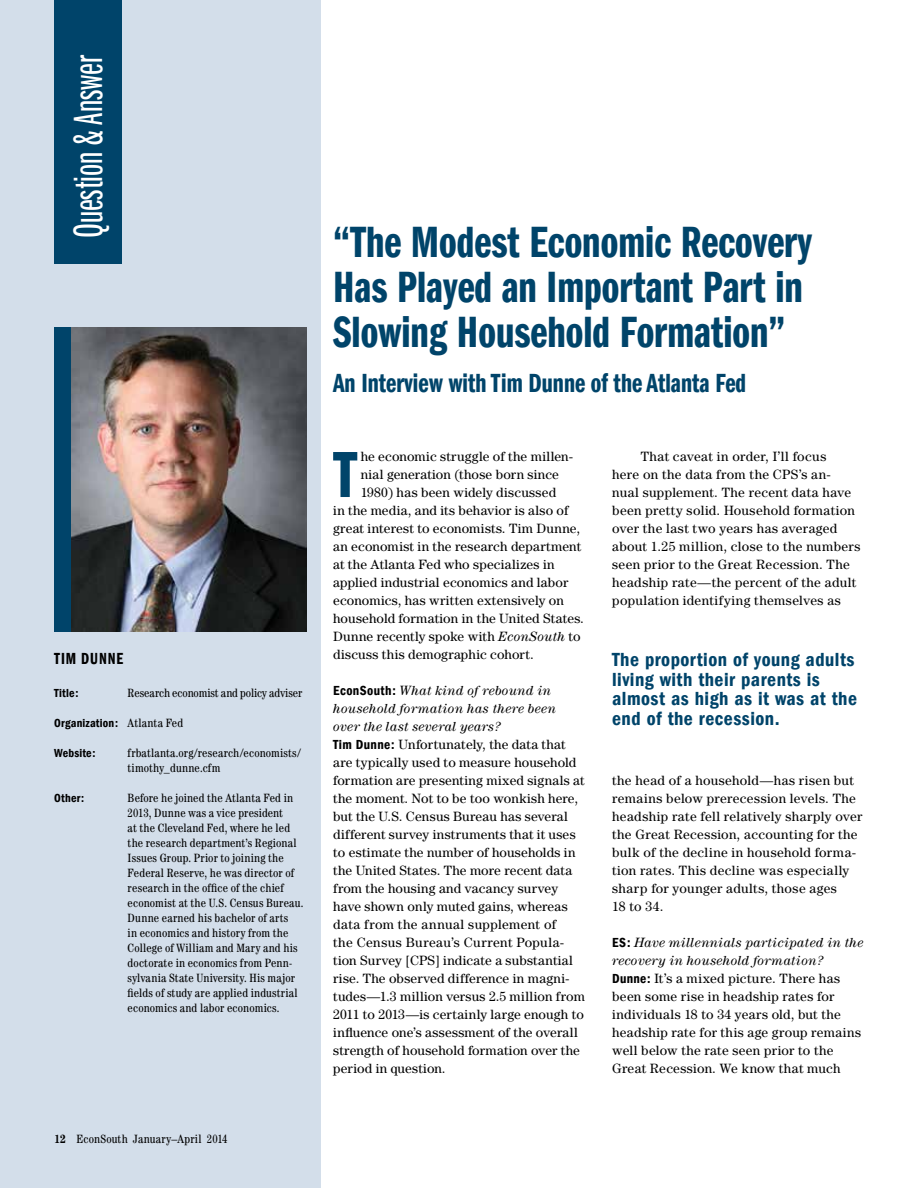
<style>
.page{position:relative;width:918px;height:1188px;background:#fff}
.page>*{position:absolute;margin:0;border:0;box-sizing:border-box;transform-origin:0 0}
.t1{font:67.5px "Franklin Gothic Demi Cmpr";color:#00446a}
.t2{font:45px/45px "Franklin Gothic Demi Cmpr";color:#00446a}
.t3{font:42px "Franklin Gothic Book X Cmpr";color:#fff}
.t4{font:27px "Franklin Gothic Demi Cmpr";color:#00446a}
.t5{font:600 condensed 19.5px/19.5px "Franklin Gothic";letter-spacing:.025em;color:#00446a}
.t6{font:16.5px "Franklin Gothic Demi Cmpr";letter-spacing:.05em;color:#000}
.t7{font:13.5px/18px "Century";letter-spacing:.02em;color:#000}
.t8{font:condensed 12px/15px "Century";letter-spacing:.015em;color:#000}
.t9{font:600 condensed 12px "Franklin Gothic";letter-spacing:.015em;color:#000}
.t10{font:condensed 12px "Century";letter-spacing:-.005em;color:#000}
.s1{font-family:"Century";font-weight:400}
.s2{font-weight:700}
.s3{font-style:italic}
.s4{font-family:"Franklin Gothic";font-weight:600;font-stretch:condensed}
</style>
<div class="page">
<div style="left:0;top:0;width:321px;height:1188px;background:#d3deea"></div>
<div style="left:54px;top:0;width:68px;height:264px;background:#00446a"></div>
<img style="left:70px;top:327px;width:236px;height:304px">
<div style="left:54px;top:327px;width:16px;height:304px;background:#00446a"></div>
<h3 class="t3" style="left:67px;top:238px;width:185px;rotate:-90deg">Question &amp; Answer</h3>
<p class="t6" style="left:54px;top:649px;width:71px">TIM DUNNE</p>
<p class="t9" style="left:54px;top:686px;width:26px">Title:</p>
<p class="t10" style="left:128px;top:685px;width:176px">Research economist and policy adviser</p>
<p class="t9" style="left:54px;top:716px;width:131px">Organization: <span class="s1">Atlanta Fed</span></p>
<p class="t9" style="left:54px;top:746px;width:43px">Website:</p>
<p class="t8" style="left:128px;top:745px;width:175px">frbatlanta.org/research/economists/ timothy_dunne.cfm</p>
<p class="t9" style="left:54px;top:791px;width:31px">Other:</p>
<p class="t8" style="left:128px;top:790px;width:177px">Before he joined the Atlanta Fed in 2013, Dunne was a vice president<br>at the Cleveland Fed, where he led the research department’s Regional Issues Group. Prior to joining the Federal Reserve, he was director of research in the office of the chief economist at the U.S. Census Bureau.<br>Dunne earned his bachelor of arts<br>in economics and history from the College of William and Mary and his doctorate in economics from Penn&shy;sylvania State University. His major fields of study are applied industrial economics and labor economics.</p>
<p class="t8" style="left:54px;top:1132px;width:175px"><span class="s2">12</span> EconSouth January–April 2014</p>
<h2 class="t2" style="left:333px;top:221px;width:480px">“The Modest Economic Recovery<br>Has Played an Important Part in<br>Slowing Household Formation”</h2>
<h3 class="t4" style="left:333px;top:369px;width:415px">An Interview with Tim Dunne of the Atlanta Fed</h3>
<h1 class="t1" style="left:333px;top:438px;width:26px">T</h1>
<p class="t7" style="left:361px;top:447px;width:214px">he economic struggle of the millen-</p>
<p class="t7" style="left:361px;top:465px;width:200px">nial generation (those born since</p>
<p class="t7" style="left:361px;top:483px;width:197px">1980) has been widely discussed</p>
<p class="t7" style="left:333px;top:501px;width:237px">in the media, and its behavior is also of</p>
<p class="t7" style="left:333px;top:519px;width:248px">great interest to economists. Tim Dunne,</p>
<p class="t7" style="left:333px;top:537px;width:250px">an economist in the research department</p>
<p class="t7" style="left:333px;top:555px;width:223px">at the Atlanta Fed who specializes in</p>
<p class="t7" style="left:333px;top:573px;width:237px">applied industrial economics and labor</p>
<p class="t7" style="left:333px;top:591px;width:232px">economics, has written extensively on</p>
<p class="t7" style="left:333px;top:609px;width:252px">household formation in the United States.</p>
<p class="t7" style="left:333px;top:627px;width:249px">Dunne recently spoke with <span class="s3">EconSouth</span> to</p>
<p class="t7" style="left:333px;top:645px;width:202px">discuss this demographic cohort.</p>
<p class="t7" style="left:333px;top:681px;width:253px"><span class="s4">EconSouth:</span> <span class="s3">What kind of rebound in household formation has there been over the last several years?<br></span><span class="s4">Tim Dunne:</span> Unfortunately, the data that are typically used to measure household formation are presenting mixed signals at the moment. Not to be too wonkish here, but the U.S. Census Bureau has several different survey instruments that it uses to estimate the number of households in the United States. The more recent data from the housing and vacancy survey have shown only muted gains, whereas data from the annual supplement of<br>the Census Bureau’s Current Popula&shy;tion Survey [CPS] indicate a substantial rise. The observed difference in magni&shy;tudes—1.3 million versus 2.5 million from 2011 to 2013—is certainly large enough to influence one’s assessment of the overall strength of household formation over the period in question.</p>
<p class="t7" style="left:612px;top:447px;width:250px;text-indent:28px">That caveat in order, I’ll focus<br>here on the data from the CPS’s an&shy;nual supplement. The recent data have been pretty solid. Household formation over the last two years has averaged about 1.25 million, close to the numbers seen prior to the Great Recession. The headship rate—the percent of the adult population identifying themselves as</p>
<h3 class="t5" style="left:612px;top:650px;width:246px">The proportion of young adults living with their parents is almost as high as it was at the end of the recession.</h3>
<p class="t7" style="left:612px;top:771px;width:252px">the head of a household—has risen but remains below prerecession levels. The headship rate fell relatively sharply over the Great Recession, accounting for the bulk of the decline in household forma&shy;tion rates. This decline was especially sharp for younger adults, those ages<br>18 to 34.</p>
<p class="t7" style="left:612px;top:933px;width:253px"><span class="s4">ES:</span> <span class="s3">Have millennials participated in the recovery in household formation?<br></span><span class="s4">Dunne:</span> It’s a mixed picture. There has been some rise in headship rates for individuals 18 to 34 years old, but the headship rate for this age group remains well below the rate seen prior to the Great Recession. We know that much</p>
</div>
